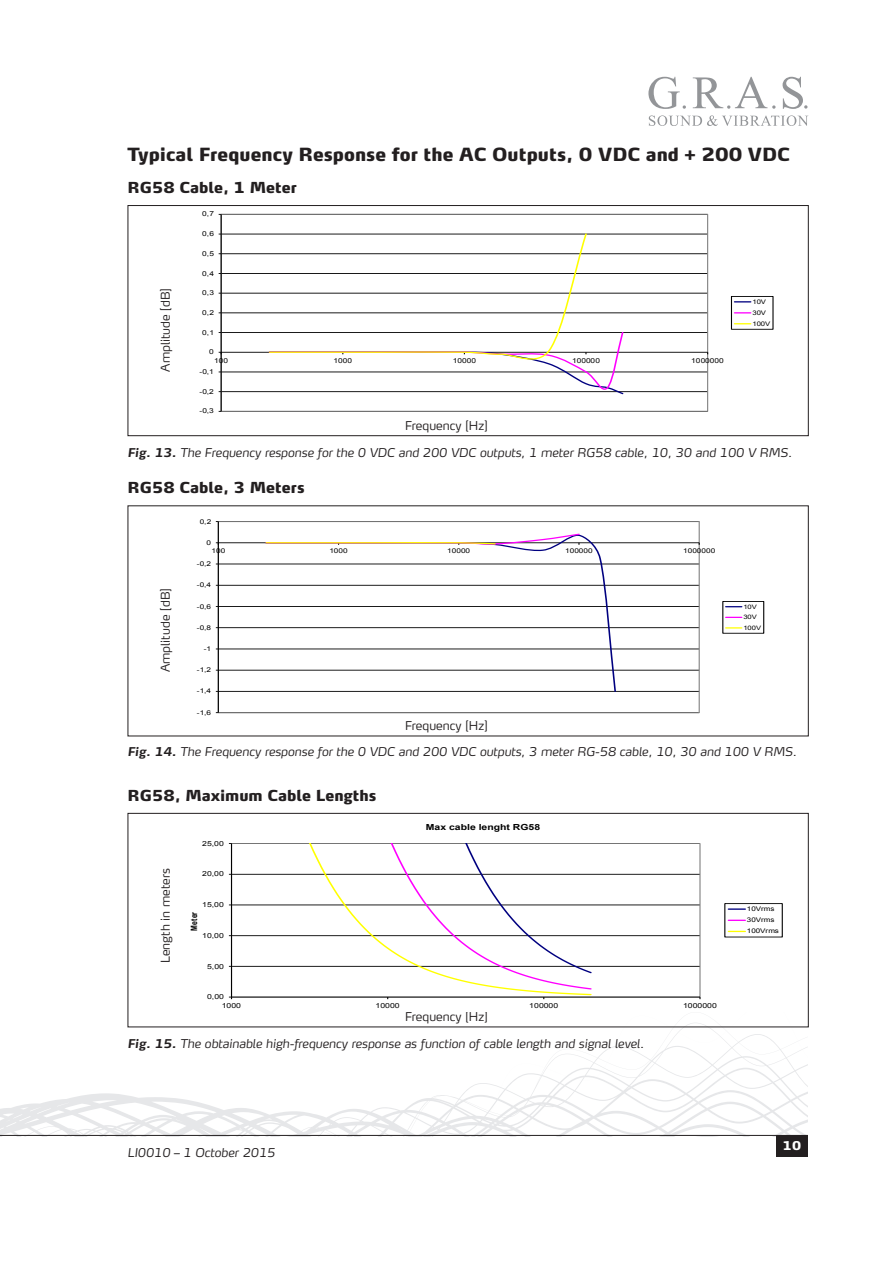
<style>
.page{position:relative;width:893px;height:1263px;background:#fff}
.page>*{position:absolute;margin:0;border:0;box-sizing:border-box;transform-origin:0 0}
.Heading_2{font:900 18px "Max TF";color:#231f20}
.Heading_3{font:900 15px "Max TF";color:#231f20}
.Figure_n{font:italic 300 12px "Max TF";color:#231f20}
.t1{font:300 12px "Max TF";color:#231f20}
.t2{font:900 12px "Max TF";color:#fff}
.t3{font:700 8.7px "Arial";color:#000;scale:.8 1}
.t4{font:700 8.4px "Arial";color:#000;scale:1.25 1}
.t5{font:6.9px "Arial";color:#000;scale:1.25 1}
.t6{font:700 6.9px "Arial";color:#000;scale:1.25 1}
.t7{font:6.75px "Arial";color:#000;scale:1.22 1}
.t8{font:6.6px "Arial";color:#000;scale:1.25 1}
.t9{font:6.45px/11.1px "Arial";color:#000;scale:1.25 1}
.t10{font:6.3px/10.9px "Arial";color:#000;scale:1.23 1}
.t11{font:6.15px/10.6px "Arial";color:#000;scale:1.25 1}
.s1{font-weight:700}
</style>
<div class="page">
<svg style="left:0;top:1001px;width:808px;height:134px"></svg>
<svg style="left:649px;top:115px;width:159px;height:11px"></svg>
<svg style="left:648px;top:77px;width:38px;height:32px"></svg>
<svg style="left:693px;top:77px;width:82px;height:32px"></svg>
<svg style="left:783px;top:77px;width:24px;height:32px"></svg>
<hr style="left:0;top:1135px;width:808px;height:1px;background:#231f20">
<div style="left:776px;top:1135px;width:32px;height:22px;background:#231f20"></div>
<svg style="left:218px;top:213px;width:555px;height:199px"></svg>
<div style="left:128px;top:205px;width:681px;height:231px;border:1px solid #231f20"></div>
<svg style="left:215px;top:521px;width:550px;height:193px"></svg>
<div style="left:128px;top:813px;width:681px;height:214px;border:1px solid #231f20"></div>
<svg style="left:181px;top:843px;width:603px;height:169px"></svg>
<p class="Heading_2" style="left:128px;top:143px;width:664px">Typical Frequency Response for the AC Outputs, 0 VDC and + 200 VDC</p>
<p class="Heading_3" style="left:128px;top:178px;width:171px">RG58 Cable, 1 Meter</p>
<p class="t7" style="left:202px;top:210px;width:11px">0,7</p>
<p class="t7" style="left:202px;top:229px;width:11px">0,6</p>
<p class="t7" style="left:202px;top:249px;width:11px">0,5</p>
<p class="t1" style="left:158px;top:372px;width:85px;rotate:-90deg">Amplitude [dB]</p>
<p class="t7" style="left:202px;top:269px;width:11px">0,4</p>
<p class="t7" style="left:202px;top:288px;width:11px">0,3</p>
<p class="t7" style="left:202px;top:308px;width:11px">0,2</p>
<p class="t7" style="left:202px;top:328px;width:11px">0,1</p>
<p class="t7" style="left:209px;top:348px;width:5px">0</p>
<p class="t7" style="left:214px;top:356px;width:13px">100</p>
<p class="t7" style="left:333px;top:356px;width:17px">1000</p>
<p class="t7" style="left:453px;top:356px;width:21px">10000</p>
<p class="t7" style="left:572px;top:356px;width:24px">100000</p>
<p class="t7" style="left:691px;top:356px;width:28px">1000000</p>
<p class="t7" style="left:200px;top:367px;width:13px">-0,1</p>
<p class="t7" style="left:200px;top:387px;width:13px">-0,2</p>
<p class="t7" style="left:200px;top:407px;width:13px">-0,3</p>
<p class="t1" style="left:405px;top:418px;width:84px">Frequency [Hz]</p>
<p class="t10" style="left:752px;top:296px;width:16px">10V<br>30V<br>100V</p>
<p class="Figure_n" style="left:128px;top:445px;width:666px"><span class="s1">Fig. 13.</span> The Frequency response for the 0 VDC and 200 VDC outputs, 1 meter RG58 cable, 10, 30 and 100 V RMS.</p>
<p class="Heading_3" style="left:128px;top:478px;width:179px">RG58 Cable, 3 Meters</p>
<p class="t8" style="left:200px;top:517px;width:11px">0,2</p>
<p class="t8" style="left:207px;top:538px;width:5px">0</p>
<p class="t8" style="left:211px;top:546px;width:13px">100</p>
<p class="t8" style="left:329px;top:546px;width:16px">1000</p>
<p class="t8" style="left:447px;top:546px;width:20px">10000</p>
<p class="t8" style="left:565px;top:546px;width:24px">100000</p>
<p class="t8" style="left:683px;top:546px;width:27px">1000000</p>
<p class="t1" style="left:158px;top:672px;width:85px;rotate:-90deg">Amplitude [dB]</p>
<p class="t8" style="left:197px;top:559px;width:13px">-0,2</p>
<p class="t8" style="left:197px;top:581px;width:13px">-0,4</p>
<p class="t8" style="left:197px;top:602px;width:13px">-0,6</p>
<p class="t8" style="left:197px;top:623px;width:13px">-0,8</p>
<p class="t8" style="left:204px;top:644px;width:7px">-1</p>
<p class="t8" style="left:197px;top:666px;width:13px">-1,2</p>
<p class="t8" style="left:197px;top:687px;width:13px">-1,4</p>
<p class="t8" style="left:197px;top:708px;width:13px">-1,6</p>
<p class="t1" style="left:405px;top:718px;width:84px">Frequency [Hz]</p>
<p class="t11" style="left:743px;top:601px;width:16px">10V<br>30V<br>100V</p>
<p class="Figure_n" style="left:128px;top:744px;width:671px"><span class="s1">Fig. 14.</span> The Frequency response for the 0 VDC and 200 VDC outputs, 3 meter RG-58 cable, 10, 30 and 100 V RMS.</p>
<p class="Heading_3" style="left:128px;top:786px;width:250px">RG58, Maximum Cable Lengths</p>
<p class="t1" style="left:158px;top:963px;width:96px;rotate:-90deg">Length in meters</p>
<p class="t5" style="left:202px;top:839px;width:19px">25,00</p>
<p class="t5" style="left:202px;top:869px;width:19px">20,00</p>
<p class="t5" style="left:202px;top:900px;width:19px">15,00</p>
<p class="t3" style="left:188px;top:930px;width:25px;rotate:-90deg">Meter</p>
<p class="t5" style="left:202px;top:931px;width:19px">10,00</p>
<p class="t5" style="left:207px;top:961px;width:15px">5,00</p>
<p class="t5" style="left:207px;top:992px;width:15px">0,00</p>
<p class="t4" style="left:426px;top:821px;width:93px">Max cable lenght RG58</p>
<p class="t5" style="left:222px;top:1000px;width:17px">1000</p>
<p class="t5" style="left:376px;top:1000px;width:21px">10000</p>
<p class="t5" style="left:529px;top:1000px;width:25px">100000</p>
<p class="t5" style="left:683px;top:1000px;width:29px">1000000</p>
<p class="t1" style="left:405px;top:1009px;width:84px">Frequency [Hz]</p>
<p class="t6" style="left:462px;top:1014px;width:10px">Hz</p>
<p class="Figure_n" style="left:128px;top:1036px;width:518px"><span class="s1">Fig. 15.</span> The obtainable high-frequency response as function of cable length and signal level.</p>
<p class="t9" style="left:747px;top:903px;width:27px">10Vrms<br>30Vrms<br>100Vrms</p>
<p class="Figure_n" style="left:128px;top:1145px;width:149px">LI0010 – 1 October 2015</p>
<p class="t2" style="left:783px;top:1138px;width:20px">10</p>
</div>
